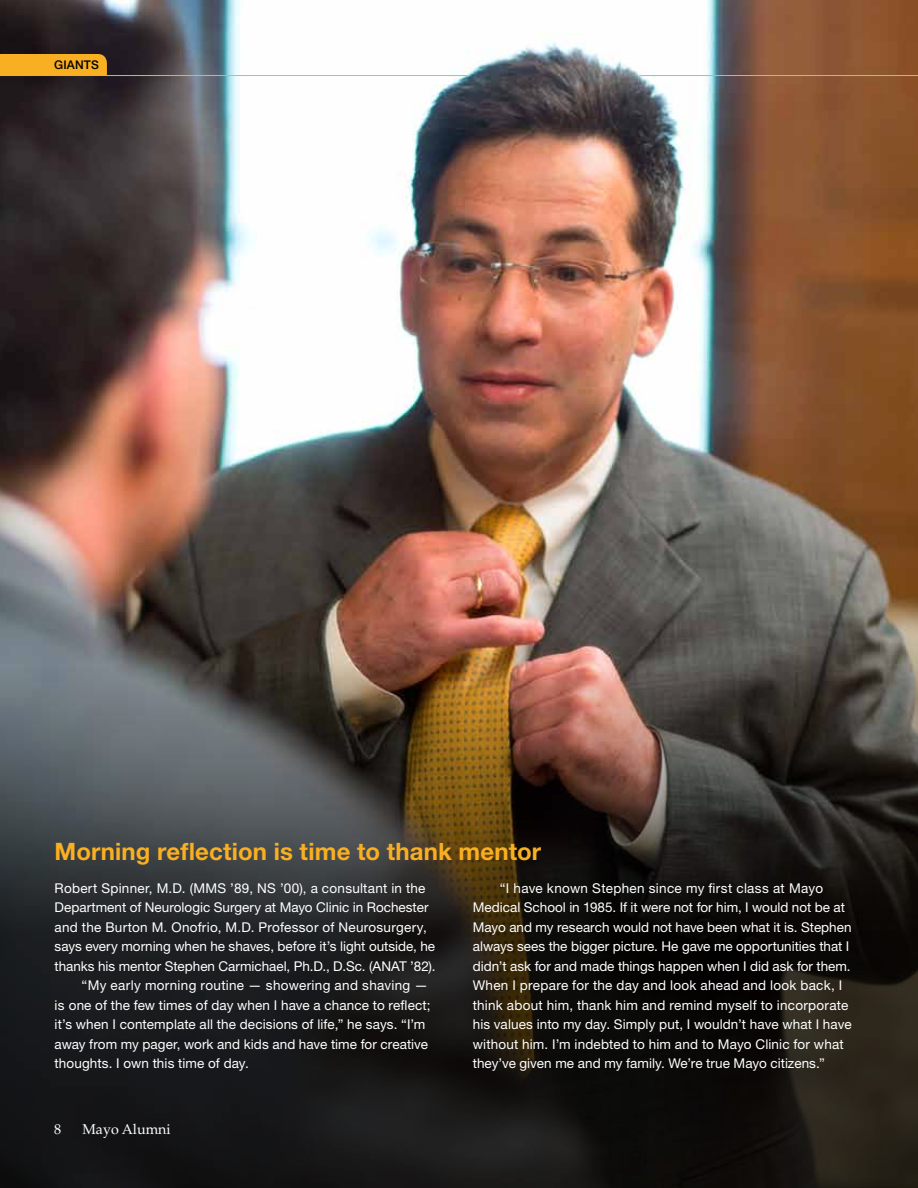
<style>
.page{position:relative;width:918px;height:1188px;background:#fff}
.page>*{position:absolute;margin:0;border:0;box-sizing:border-box;transform-origin:0 0}
.t1{font:700 24px "Helvetica Neue LT Std";letter-spacing:.005em;color:#f9af22}
.t2{font:14.25px "Palatino LT Std";color:#fff}
.t3{font:13.5px/19.5px "Helvetica Neue LT Std";letter-spacing:.005em;color:#fff}
.t4{font:13.5px "Helvetica Neue LT Std";letter-spacing:.025em;color:#fff}
.t5{font:500 12px "Helvetica Neue LT Std";letter-spacing:.02em;color:#000}
</style>
<div class="page">
<img style="left:0;top:0;width:918px;height:665px">
<svg style="left:0;top:665px;width:918px;height:523px;background:#2e2a26"></svg>
<div style="left:0;top:54px;width:107px;height:21px;background:#f9af22"></div>
<hr style="left:637px;top:75px;width:281px;height:1px;background:#f9af22">
<hr style="left:0;top:75px;width:470px;height:1px;background:#f9af22">
<p class="t5" style="left:54px;top:58px;width:47px">GIANTS</p>
<h1 class="t1" style="left:55px;top:836px;width:488px">Morning reflection is time to thank mentor</h1>
<p class="t3" style="left:55px;top:878px;width:372px">Robert Spinner, M.D. (MMS ’89, NS ’00), a consultant in the</p>
<p class="t3" style="left:55px;top:897px;width:375px">Department of Neurologic Surgery at Mayo Clinic in Rochester</p>
<p class="t3" style="left:55px;top:917px;width:374px">and the Burton M. Onofrio, M.D. Professor of Neurosurgery,</p>
<p class="t3" style="left:55px;top:936px;width:382px">says every morning when he shaves, before it’s light outside, he</p>
<p class="t3" style="left:55px;top:956px;width:382px">thanks his mentor Stephen Carmichael, Ph.D., D.Sc. (ANAT ’82).</p>
<p class="t4" style="left:82px;top:977px;width:348px">“My early morning routine — showering and shaving —</p>
<p class="t3" style="left:55px;top:995px;width:377px">is one of the few times of day when I have a chance to reflect;</p>
<p class="t3" style="left:55px;top:1015px;width:372px">it’s when I contemplate all the decisions of life,” he says. “I’m</p>
<p class="t3" style="left:55px;top:1034px;width:375px">away from my pager, work and kids and have time for creative</p>
<p class="t3" style="left:55px;top:1054px;width:196px">thoughts. I own this time of day.</p>
<p class="t3" style="left:473px;top:878px;width:380px;text-indent:27px">“I have known Stephen since my first class at Mayo Medical School in 1985. If it were not for him, I would not be at Mayo and my research would not have been what it is. Stephen always sees the bigger picture. He gave me opportunities that I didn’t ask for and made things happen when I did ask for them.<br>When I prepare for the day and look ahead and look back, I think about him, thank him and remind myself to incorporate his values into my day. Simply put, I wouldn’t have what I have without him. I’m indebted to him and to Mayo Clinic for what they’ve given me and my family. We’re true Mayo citizens.”</p>
<p class="t2" style="left:54px;top:1121px;width:9px">8</p>
<p class="t2" style="left:82px;top:1121px;width:90px">Mayo Alumni</p>
</div>
